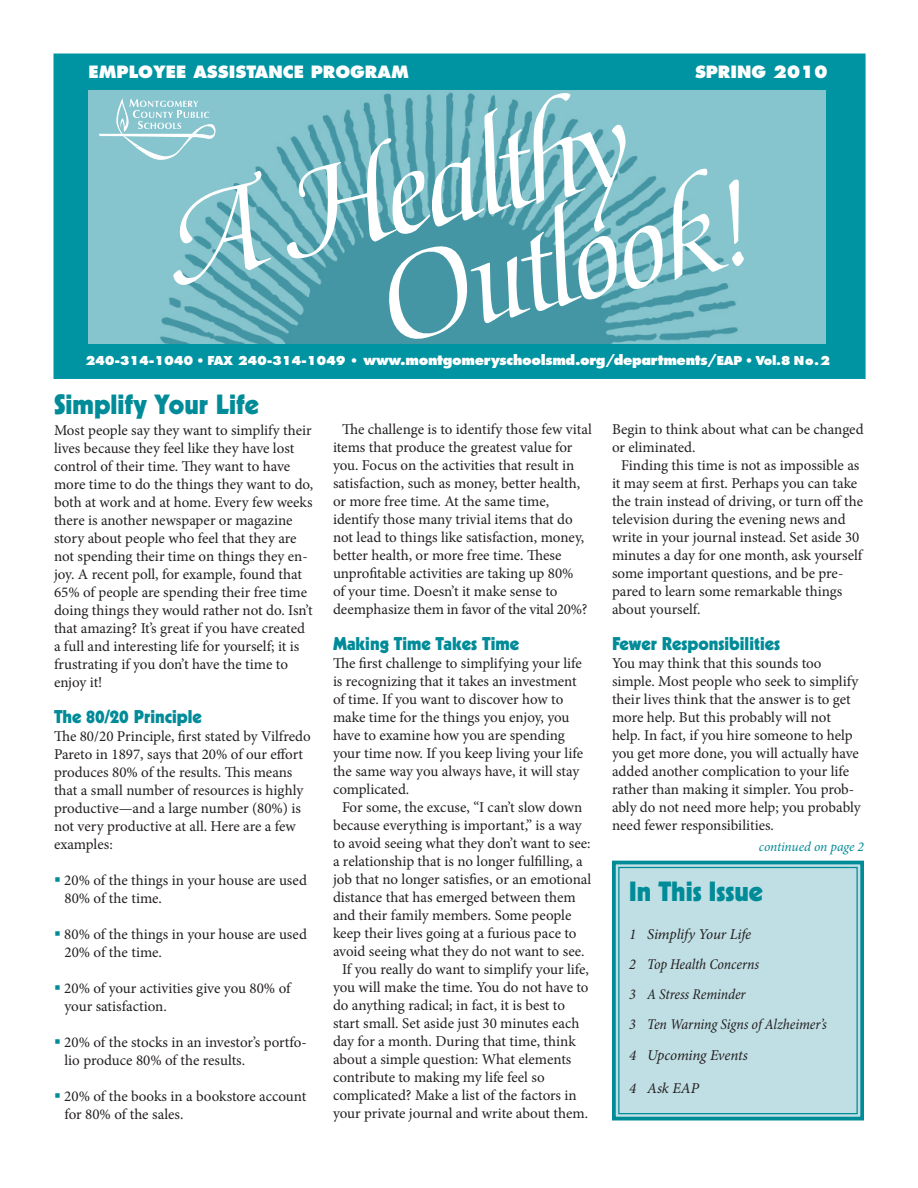
<style>
.page{position:relative;width:918px;height:1188px;background:#fff}
.page>*{position:absolute;margin:0;border:0;box-sizing:border-box;transform-origin:0 0}
.t1{font:135px "Medici Script LT Std";color:#fff}
.Headline{font:900 27px "Kabel LT Std";color:#008b98}
.Subhead{font:900 18px "Kabel LT Std";color:#008b98}
.t2{font:800 16.5px "Futura Std";color:#fff}
.Body_text{font:15px/18px "Minion Pro";letter-spacing:-.005em;color:#231f20}
.indent_text{font:15px/18px "Minion Pro";color:#231f20}
.Body_text-2{font:italic condensed 15px "Minion Pro";letter-spacing:-.005em;color:#231f20}
.Body_text-3{font:italic 15px "Minion Pro";letter-spacing:-.01em;color:#231f20}
.continued_right{font:italic 13.5px "Minion Pro";letter-spacing:-.01em;color:#008b98}
.Headline-2{font:800 12px "Futura Std";letter-spacing:-.025em;color:#fff}
.s1{font-size:13.5px}
.s2{color:#008b98}
</style>
<div class="page">
<div style="left:54px;top:54px;width:811px;height:324px;background:#0093a1"></div>
<div style="left:88px;top:90px;width:738px;height:254px;background:#87c5ce"></div>
<svg style="left:612px;top:860px;width:252px;height:261px;background:#b4dadf"></svg>
<div style="left:618px;top:867px;width:240px;height:247px;border:1px solid #008b98"></div>
<svg style="left:99px;top:98px;width:57px;height:62px"></svg>
<img style="left:156px;top:92px;width:582px;height:252px">
<p class="t2" style="left:88px;top:61px;width:322px">EMPLOYEE ASSISTANCE PROGRAM</p>
<p class="t2" style="left:695px;top:61px;width:134px">SPRING 2010</p>
<p class="t1" style="left:150px;top:171px;width:474px;rotate:-13deg">A Healthy</p>
<p class="t1" style="left:361px;top:230px;width:384px;rotate:-13deg">Outlook!</p>
<p class="Headline-2" style="left:85px;top:353px;width:746px">240-314-1040 • FAX 240-314-1049 • <span class="s1">www.montgomeryschoolsmd.org/departments/</span>EAP • Vol.8 No.2</p>
<p class="Headline" style="left:54px;top:387px;width:206px">Simplify Your Life</p>
<p class="Body_text" style="left:54px;top:421px;width:261px">Most people say they want to simplify their lives because they feel like they have lost control of their time. They want to have more time to do the things they want to do, both at work and at home. Every few weeks there is another newspaper or magazine story about people who feel that they are not spending their time on things they en&shy;joy. A recent poll, for example, found that 65% of people are spending their free time doing things they would rather not do. Isn’t that amazing? It’s great if you have created a full and interesting life for yourself; it is frustrating if you don’t have the time to enjoy it!</p>
<p class="Subhead" style="left:54px;top:705px;width:149px">The 80/20 Principle</p>
<p class="Body_text" style="left:54px;top:727px;width:258px">The 80/20 Principle, first stated by Vilfredo Pareto in 1897, says that 20% of our effort produces 80% of the results. This means that a small number of resources is highly productive—and a large number (80%) is not very productive at all. Here are a few examples:</p>
<p class="Body_text" style="left:64px;top:871px;width:244px;text-indent:-10px"><span class="s2">▪</span> 20% of the things in your house are used<br>80% of the time.</p>
<p class="Body_text" style="left:64px;top:925px;width:244px;text-indent:-10px"><span class="s2">▪</span> 80% of the things in your house are used<br>20% of the time.</p>
<p class="Body_text" style="left:64px;top:979px;width:228px;text-indent:-10px"><span class="s2">▪</span> 20% of your activities give you 80% of your satisfaction.</p>
<p class="Body_text" style="left:64px;top:1033px;width:244px;text-indent:-10px"><span class="s2">▪</span> 20% of the stocks in an investor’s portfo&shy;lio produce 80% of the results.</p>
<p class="Body_text" style="left:64px;top:1087px;width:243px;text-indent:-10px"><span class="s2">▪</span> 20% of the books in a bookstore account for 80% of the sales.</p>
<p class="indent_text" style="left:333px;top:420px;width:260px;text-indent:9px">The challenge is to identify those few vital items that produce the greatest value for you. Focus on the activities that result in satisfaction, such as money, better health, or more free time. At the same time, identify those many trivial items that do not lead to things like satisfaction, money, better health, or more free time. These unprofitable activities are taking up 80%<br>of your time. Doesn’t it make sense to deemphasize them in favor of the vital 20%?</p>
<p class="Subhead" style="left:333px;top:632px;width:188px">Making Time Takes Time</p>
<p class="Body_text" style="left:333px;top:654px;width:252px">The first challenge to simplifying your life is recognizing that it takes an investment of time. If you want to discover how to make time for the things you enjoy, you have to examine how you are spending your time now. If you keep living your life the same way you always have, it will stay complicated.</p>
<p class="indent_text" style="left:333px;top:798px;width:260px;text-indent:9px">For some, the excuse, “I can’t slow down because everything is important,” is a way to avoid seeing what they don’t want to see: a relationship that is no longer fulfilling, a job that no longer satisfies, or an emotional distance that has emerged between them and their family members. Some people keep their lives going at a furious pace to avoid seeing what they do not want to see.</p>
<p class="indent_text" style="left:333px;top:960px;width:257px;text-indent:9px">If you really do want to simplify your life, you will make the time. You do not have to do anything radical; in fact, it is best to start small. Set aside just 30 minutes each day for a month. During that time, think about a simple question: What elements contribute to making my life feel so complicated? Make a list of the factors in your private journal and write about them.</p>
<p class="indent_text" style="left:612px;top:420px;width:253px">Begin to think about what can be changed or eliminated.</p>
<p class="indent_text" style="left:612px;top:456px;width:253px;text-indent:9px">Finding this time is not as impossible as it may seem at first. Perhaps you can take the train instead of driving, or turn off the television during the evening news and write in your journal instead. Set aside 30 minutes a day for one month, ask yourself some important questions, and be pre&shy;pared to learn some remarkable things about yourself.</p>
<p class="Subhead" style="left:612px;top:632px;width:170px">Fewer Responsibilities</p>
<p class="Body_text" style="left:612px;top:654px;width:250px">You may think that this sounds too simple. Most people who seek to simplify their lives think that the answer is to get more help. But this probably will not help. In fact, if you hire someone to help you get more done, you will actually have added another complication to your life rather than making it simpler. You prob&shy;ably do not need more help; you probably need fewer responsibilities.</p>
<p class="continued_right" style="left:759px;top:838px;width:107px">continued on page 2</p>
<p class="Headline" style="left:629px;top:875px;width:135px">In This Issue</p>
<p class="Body_text-3" style="left:629px;top:924px;width:124px">1 Simplify Your Life</p>
<p class="Body_text-2" style="left:629px;top:955px;width:132px">2 Top Health Concerns</p>
<p class="Body_text-2" style="left:629px;top:985px;width:118px">3 A Stress Reminder</p>
<p class="Body_text-2" style="left:629px;top:1015px;width:199px">3 Ten Warning Signs of Alzheimer’s</p>
<p class="Body_text-3" style="left:629px;top:1045px;width:120px">4 Upcoming Events</p>
<p class="Body_text-3" style="left:629px;top:1078px;width:71px">4 Ask EAP</p>
</div>
